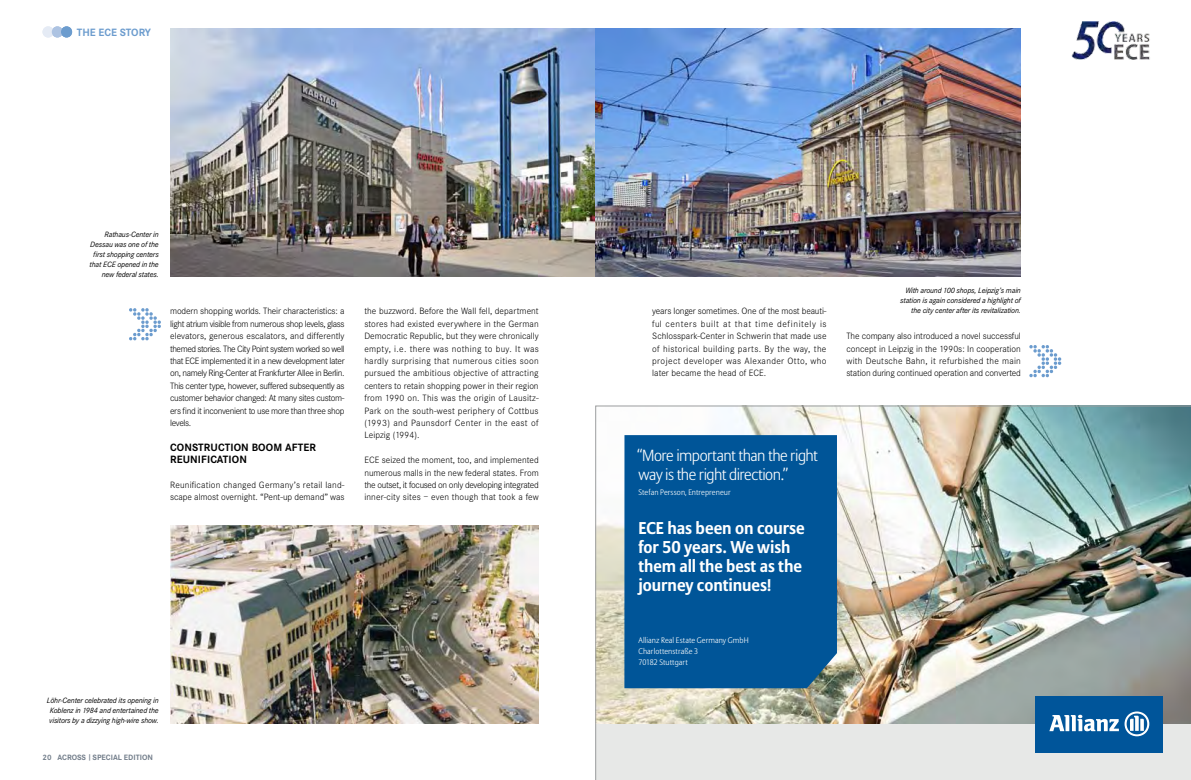
<style>
.page{position:relative;width:1191px;height:780px;background:#fff}
.page>*{position:absolute;margin:0;border:0;box-sizing:border-box;transform-origin:0 0}
.t1{font:700 17px/19px "Allianz Sans";letter-spacing:-.005em;color:#fff}
.t2{font:300 16px/19px "Allianz Sans";letter-spacing:-.03em;color:#fff}
.t3{font:700 11px/12.4px "Corporate S";letter-spacing:.15em;color:#000}
.t4{font:700 11px "Corporate S";color:#6c9cce}
.t5{font:300 9.5px/12.4px "Corporate S";letter-spacing:.005em;color:#000;text-align:justify}
.t6{font:italic 8px/10px "Corporate S";letter-spacing:-.02em;color:#000;text-align:right}
.t7{font:300 8px/11px "Allianz Sans";letter-spacing:.01em;color:#fff}
.t8{font:700 8px "Corporate S";color:#727d8a}
.s1{font-size:6.4px}
</style>
<div class="page">
<img style="left:170px;top:28px;width:850px;height:248px">
<img style="left:170px;top:525px;width:369px;height:198px">
<svg style="left:129px;top:308px;width:32px;height:32px"></svg>
<svg style="left:1029px;top:345px;width:32px;height:32px"></svg>
<svg style="left:43px;top:26px;width:29px;height:11px"></svg>
<img style="left:1071px;top:22px;width:79px;height:38px">
<img style="left:595px;top:406px;width:596px;height:374px">
<p class="t4" style="left:77px;top:26px;width:8px">THE</p>
<p class="t4" style="left:98px;top:26px;width:7px">ECE</p>
<p class="t4" style="left:120px;top:26px;width:33px">STO RY</p>
<p class="t6" style="left:90px;top:229px;width:71px">Rathaus-Center in<br>Dessau was one of the first shopping centers that ECE opened in the new federal states.</p>
<p class="t5" style="left:170px;top:305px;width:176px">modern shopping worlds. Their characteristics: a light atrium visible from numerous shop levels, glass elevators, generous escalators, and differently themed stories. The City Point system worked so well that ECE implemented it in a new development later on, namely Ring-Center at Frankfurter Allee in Berlin.<br>This center type, however, suffered subsequently as customer behavior changed: At many sites custom&shy;ers find it inconvenient to use more than three shop levels.</p>
<p class="t3" style="left:170px;top:441px;width:145px">CONSTRUCTION BOOM AFTER<br>REUNIFICATION</p>
<p class="t5" style="left:170px;top:478px;width:176px">Reunification changed Germany’s retail land&shy;scape almost overnight. “Pent-up demand” was</p>
<p class="t5" style="left:364px;top:305px;width:176px">the buzzword. Before the Wall fell, department stores had existed everywhere in the German Democratic Republic, but they were chronically empty, i.e. there was nothing to buy. It was hardly surprising that numerous cities soon pursued the ambitious objective of attracting centers to retain shopping power in their region from 1990 on. This was the origin of Lausitz-Park on the south-west periphery of Cottbus (1993) and Paunsdorf Center in the east of Leipzig (1994).</p>
<p class="t5" style="left:364px;top:454px;width:176px">ECE seized the moment, too, and implemented numerous malls in the new federal states. From the outset, it focused on only developing integrated inner-city sites – even though that took a few</p>
<p class="t6" style="left:47px;top:695px;width:113px;text-align:justify">Löhr-Center celebrated its opening in Koblenz in 1984 and entertained the visitors by a dizzying high-wire show.</p>
<p class="t8" style="left:43px;top:752px;width:112px">20 AC ROSS <span class="s1">|</span> SPECIAL EDITION</p>
<p class="t5" style="left:652px;top:305px;width:176px">years longer sometimes. One of the most beauti&shy;ful centers built at that time definitely is Schlosspark-Center in Schwerin that made use of historical building parts. By the way, the project developer was Alexander Otto, who later became the head of ECE.</p>
<p class="t6" style="left:900px;top:286px;width:122px">With around 100 shops, Leipzig’s main station is again considered a highlight of the city center after its revitalization.</p>
<p class="t5" style="left:846px;top:330px;width:176px">The company also introduced a novel successful concept in Leipzig in the 1990s: In cooperation with Deutsche Bahn, it refurbished the main station during continued operation and converted</p>
<h2 class="t2" style="left:636px;top:445px;width:183px">“More important than the right way is the right direction.”</h2>
<p class="t7" style="left:638px;top:486px;width:93px">Stefan Persson, Entrepreneur</p>
<h1 class="t1" style="left:638px;top:518px;width:168px">ECE has been on course for 50 years. We wish them all the best as the journey continues!</h1>
<p class="t7" style="left:638px;top:634px;width:112px">Allianz Real Estate Germany GmbH<br>Charlottenstraße 3<br>70182 Stuttgart</p>
</div>
